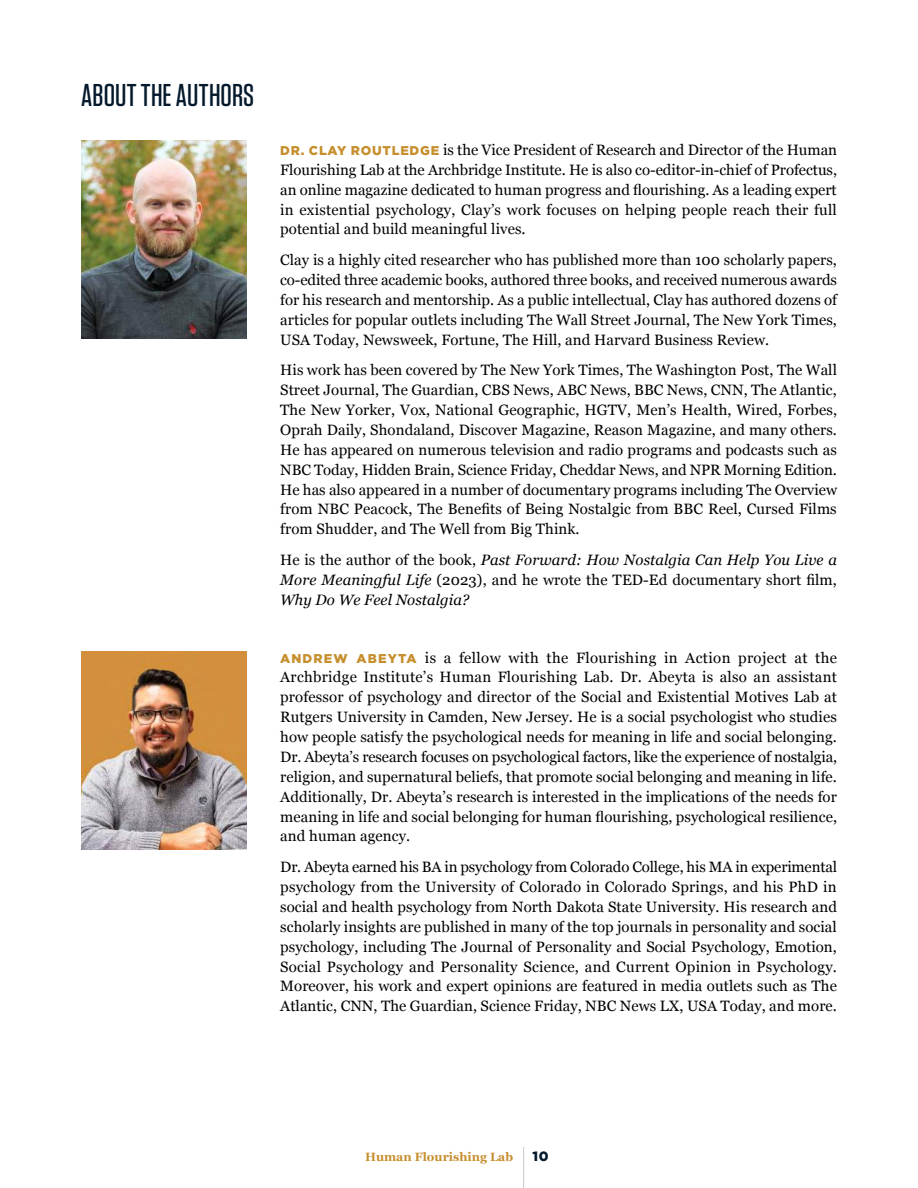
<style>
.page{position:relative;width:918px;height:1188px;background:#fff}
.page>*{position:absolute;margin:0;border:0;box-sizing:border-box;transform-origin:0 0}
.t1{font:500 31.5px "Tungsten";letter-spacing:.005em;color:#05192d}
.t2{font:15px/19.8px "Georgia";letter-spacing:.005em;color:#000;text-align:justify}
.t3{font:italic 15px/19.8px "Georgia";letter-spacing:.005em;color:#000;text-align:justify}
.t4{font:900 13.5px "Gotham";color:#05192d}
.t5{font:700 12px "Georgia";color:#c68e2d}
.s1{font-family:"Gotham";font-weight:900;font-size:12.75px;color:#c68e2d}
.s2{font-style:normal}
</style>
<div class="page">
<hr style="left:523px;top:1147px;width:1px;height:41px;background:#cacace">
<img style="left:81px;top:141px;width:165px;height:198px">
<img style="left:81px;top:651px;width:165px;height:198px">
<h1 class="t1" style="left:81px;top:81px;width:175px">ABOUT THE AUTHORS</h1>
<p class="t2" style="left:280px;top:139px;width:558px"><span class="s1">DR. CLAY ROUTLEDGE</span> is the Vice President of Research and Director of the Human Flourishing Lab at the Archbridge Institute. He is also co-editor-in-chief of Profectus, an online magazine dedicated to human progress and flourishing. As a leading expert in existential psychology, Clay’s work focuses on helping people reach their full potential and build meaningful lives.</p>
<p class="t2" style="left:280px;top:249px;width:558px">Clay is a highly cited researcher who has published more than 100 scholarly papers, co-edited three academic books, authored three books, and received numerous awards for his research and mentorship. As a public intellectual, Clay has authored dozens of articles for popular outlets including The Wall Street Journal, The New York Times, USA Today, Newsweek, Fortune, The Hill, and Harvard Business Review.</p>
<p class="t2" style="left:280px;top:360px;width:558px">His work has been covered by The New York Times, The Washington Post, The Wall Street Journal, The Guardian, CBS News, ABC News, BBC News, CNN, The Atlantic, The New Yorker, Vox, National Geographic, HGTV, Men’s Health, Wired, Forbes, Oprah Daily, Shondaland, Discover Magazine, Reason Magazine, and many others.<br>He has appeared on numerous television and radio programs and podcasts such as NBC Today, Hidden Brain, Science Friday, Cheddar News, and NPR Morning Edition.<br>He has also appeared in a number of documentary programs including The Overview from NBC Peacock, The Benefits of Being Nostalgic from BBC Reel, Cursed Films from Shudder, and The Well from Big Think.</p>
<p class="t3" style="left:280px;top:551px;width:558px"><span class="s2">He is the author of the book,</span> Past Forward: How Nostalgia Can Help You Live a More Meaningful Life <span class="s2">(2023), and he wrote the TED-Ed documentary short film, </span>Why Do We Feel Nostalgia?</p>
<p class="t2" style="left:280px;top:647px;width:558px"><span class="s1">ANDREW ABEYTA</span> is a fellow with the Flourishing in Action project at the Archbridge Institute’s Human Flourishing Lab. Dr. Abeyta is also an assistant professor of psychology and director of the Social and Existential Motives Lab at Rutgers University in Camden, New Jersey. He is a social psychologist who studies how people satisfy the psychological needs for meaning in life and social belonging.<br>Dr. Abeyta’s research focuses on psychological factors, like the experience of nostalgia, religion, and supernatural beliefs, that promote social belonging and meaning in life.<br>Additionally, Dr. Abeyta’s research is interested in the implications of the needs for meaning in life and social belonging for human flourishing, psychological resilience, and human agency.</p>
<p class="t2" style="left:280px;top:856px;width:558px">Dr. Abeyta earned his BA in psychology from Colorado College, his MA in experimental psychology from the University of Colorado in Colorado Springs, and his PhD in social and health psychology from North Dakota State University. His research and scholarly insights are published in many of the top journals in personality and social psychology, including The Journal of Personality and Social Psychology, Emotion, Social Psychology and Personality Science, and Current Opinion in Psychology.<br>Moreover, his work and expert opinions are featured in media outlets such as The Atlantic, CNN, The Guardian, Science Friday, NBC News LX, USA Today, and more.</p>
<p class="t5" style="left:365px;top:1152px;width:150px">Human Flourishing Lab</p>
<p class="t4" style="left:533px;top:1150px;width:17px">10</p>
</div>
